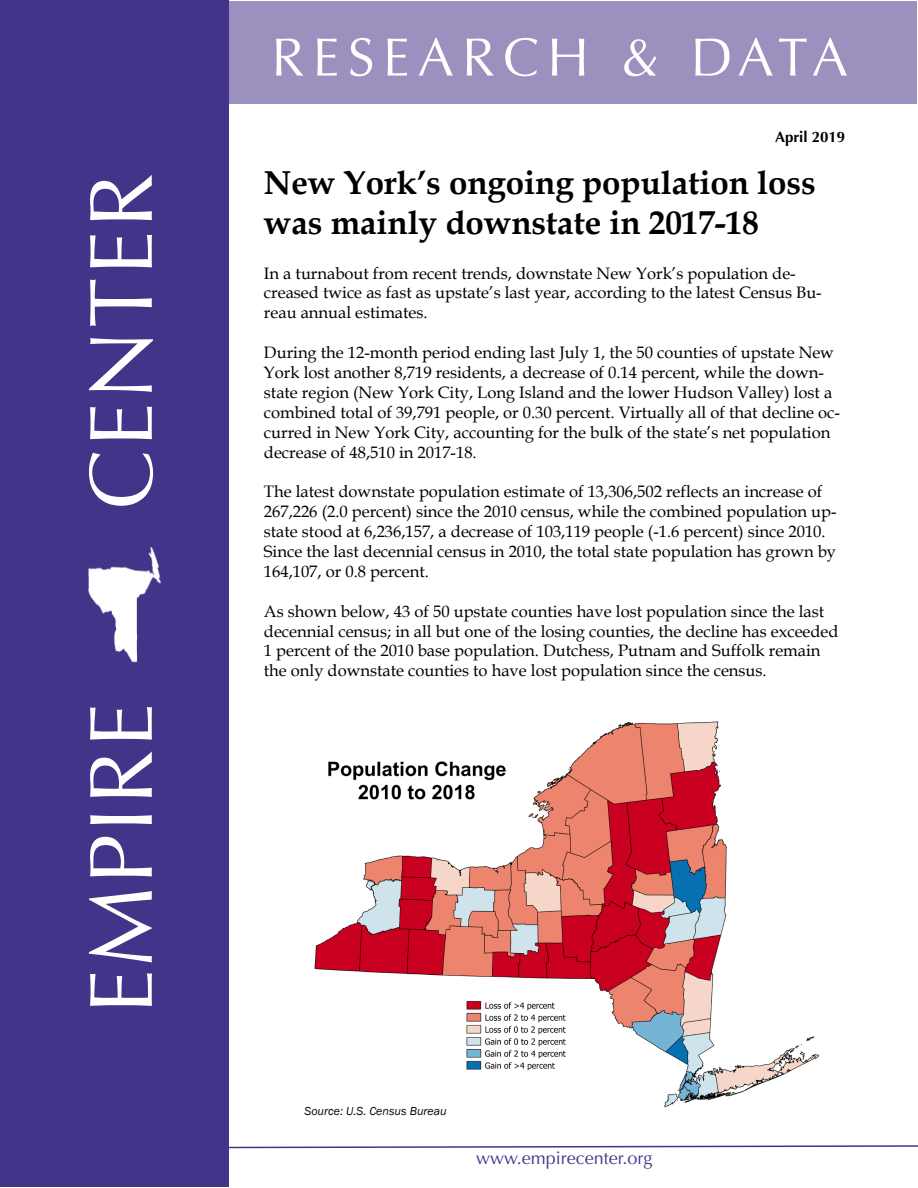
<style>
.page{position:relative;width:918px;height:1188px;background:#fff}
.page>*{position:absolute;margin:0;border:0;box-sizing:border-box;transform-origin:0 0}
.t1{font:90px "Optima";letter-spacing:.025em;color:#fff}
.t2{font:54px "Optima";letter-spacing:.15em;color:#fff}
.t3{font:700 33.15px/39.6px "Book Antiqua";color:#000}
.t4{font:18px "Optima";color:#433489}
.t5{font:16.5px/20px "Book Antiqua";color:#000}
.t6{font:700 15.15px "Optima";letter-spacing:-.005em;color:#000}
.t7{font:italic 11.85px "Franklin Gothic";letter-spacing:.005em;color:#000}
</style>
<div class="page">
<div style="left:2px;top:1px;width:914px;height:103px;background:#9c90bf"></div>
<div style="left:0;top:1px;width:229px;height:1186px;background:#433489"></div>
<img style="left:88px;top:546px;width:73px;height:116px">
<svg style="left:229px;top:1145px;width:689px;height:4px"></svg>
<img style="left:314px;top:721px;width:505px;height:387px">
<h1 class="t1" style="left:69px;top:510px;width:338px;rotate:-90deg">CENTER</h1>
<h1 class="t1" style="left:69px;top:1014px;width:313px;rotate:-90deg">EMPIRE</h1>
<h2 class="t2" style="left:271px;top:26px;width:578px">RESEARCH &amp; DATA</h2>
<p class="t6" style="left:775px;top:128px;width:72px">April 2019</p>
<p class="t3" style="left:264px;top:163px;width:553px">New York’s ongoing population loss was mainly downstate in 2017-18</p>
<p class="t5" style="left:264px;top:263px;width:559px">In a turnabout from recent trends, downstate New York’s population de&shy;creased twice as fast as upstate’s last year, according to the latest Census Bu&shy;reau annual estimates.</p>
<p class="t5" style="left:264px;top:342px;width:578px">During the 12-month period ending last July 1, the 50 counties of upstate New York lost another 8,719 residents, a decrease of 0.14 percent, while the down&shy;state region (New York City, Long Island and the lower Hudson Valley) lost a combined total of 39,791 people, or 0.30 percent. Virtually all of that decline oc&shy;curred in New York City, accounting for the bulk of the state’s net population decrease of 48,510 in 2017-18.</p>
<p class="t5" style="left:264px;top:481px;width:574px">The latest downstate population estimate of 13,306,502 reflects an increase of 267,226 (2.0 percent) since the 2010 census, while the combined population up&shy;state stood at 6,236,157, a decrease of 103,119 people (-1.6 percent) since 2010.<br>Since the last decennial census in 2010, the total state population has grown by 164,107, or 0.8 percent.</p>
<p class="t5" style="left:264px;top:601px;width:576px">As shown below, 43 of 50 upstate counties have lost population since the last decennial census; in all but one of the losing counties, the decline has exceeded 1 percent of the 2010 base population. Dutchess, Putnam and Suffolk remain the only downstate counties to have lost population since the census.</p>
<p class="t7" style="left:304px;top:1104px;width:144px">Source: U.S. Census Bureau</p>
<p class="t4" style="left:476px;top:1147px;width:178px">www.empirecenter.org</p>
</div>
